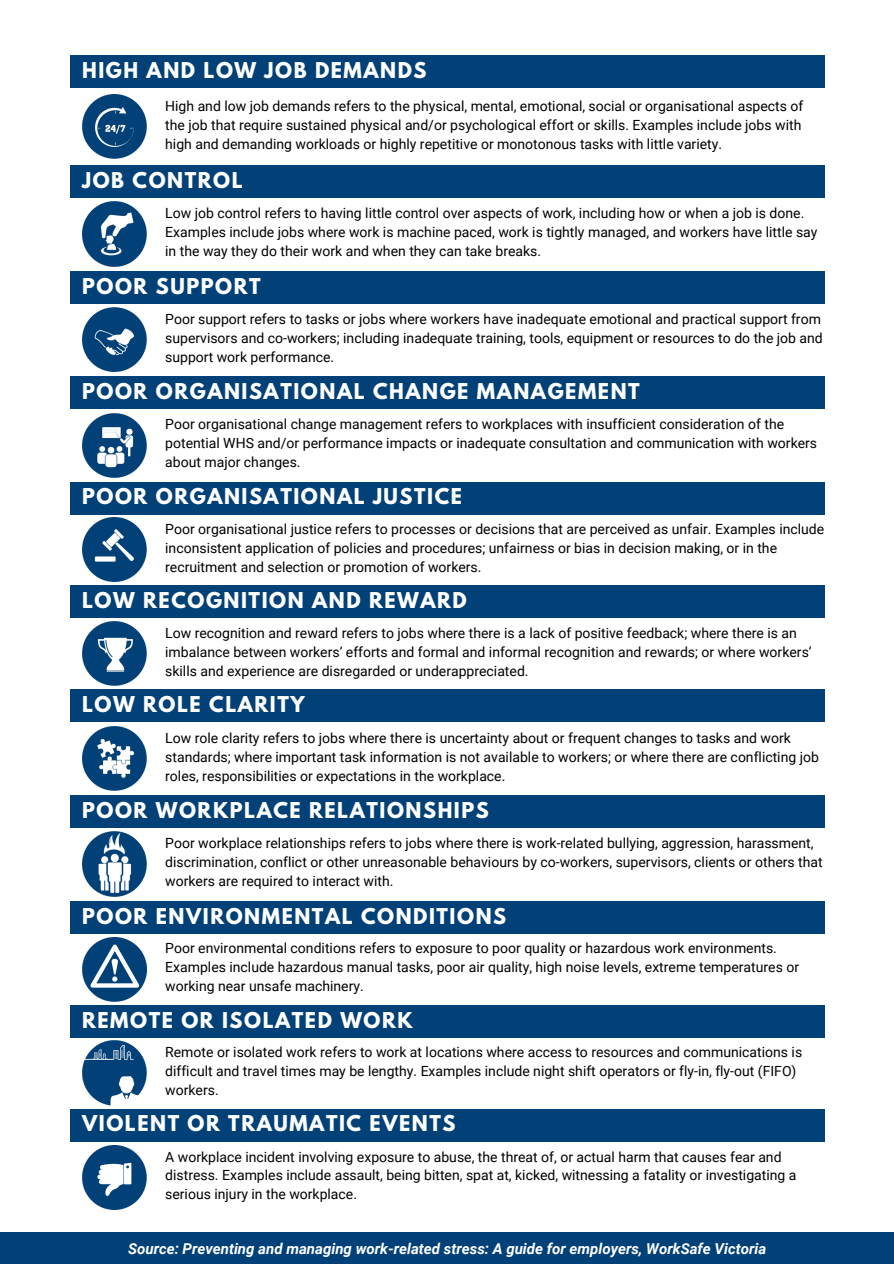
<style>
.page{position:relative;width:894px;height:1264px;background:#fff}
.page>*{position:absolute;margin:0;border:0;box-sizing:border-box;transform-origin:0 0}
.t1{font:700 19.35px "League Spartan";letter-spacing:.08em;color:#fff}
.t2{font:italic 700 15px "Roboto";color:#fff}
.t3{font:13.95px/18.9px "Roboto";color:#000}
</style>
<div class="page">
<img style="left:82px;top:202px;width:64px;height:64px">
<img style="left:82px;top:94px;width:64px;height:64px">
<img style="left:82px;top:517px;width:64px;height:64px">
<img style="left:82px;top:308px;width:64px;height:64px">
<img style="left:82px;top:413px;width:64px;height:64px">
<img style="left:82px;top:621px;width:64px;height:64px">
<img style="left:82px;top:726px;width:64px;height:64px">
<img style="left:82px;top:832px;width:64px;height:64px">
<img style="left:82px;top:937px;width:64px;height:64px">
<img style="left:82px;top:1040px;width:64px;height:64px">
<img style="left:82px;top:1145px;width:64px;height:64px">
<div style="left:70px;top:55px;width:754px;height:32px;background:#024177"></div>
<div style="left:70px;top:165px;width:754px;height:32px;background:#024177"></div>
<div style="left:70px;top:271px;width:754px;height:32px;background:#024177"></div>
<div style="left:70px;top:376px;width:754px;height:33px;background:#024177"></div>
<div style="left:70px;top:482px;width:754px;height:32px;background:#024177"></div>
<div style="left:70px;top:586px;width:754px;height:32px;background:#024177"></div>
<div style="left:70px;top:690px;width:754px;height:32px;background:#024177"></div>
<div style="left:70px;top:795px;width:754px;height:32px;background:#024177"></div>
<div style="left:70px;top:901px;width:754px;height:32px;background:#024177"></div>
<div style="left:70px;top:1005px;width:754px;height:32px;background:#024177"></div>
<div style="left:70px;top:1108px;width:754px;height:33px;background:#024177"></div>
<div style="left:0;top:1232px;width:893px;height:31px;background:#024177"></div>
<p class="t1" style="left:82px;top:60px;width:346px">HIGH AND LOW JOB DEMANDS</p>
<p class="t3" style="left:165px;top:97px;width:639px">High and low job demands refers to the physical, mental, emotional, social or organisational aspects of the job that require sustained physical and/or psychological effort or skills. Examples include jobs with high and demanding workloads or highly repetitive or monotonous tasks with little variety.</p>
<p class="t1" style="left:82px;top:170px;width:162px">JOB CONTROL</p>
<p class="t3" style="left:165px;top:204px;width:653px">Low job control refers to having little control over aspects of work, including how or when a job is done.<br>Examples include jobs where work is machine paced, work is tightly managed, and workers have little say in the way they do their work and when they can take breaks.</p>
<p class="t1" style="left:82px;top:276px;width:180px">POOR SUPPORT</p>
<p class="t3" style="left:165px;top:310px;width:659px">Poor support refers to tasks or jobs where workers have inadequate emotional and practical support from supervisors and co-workers; including inadequate training, tools, equipment or resources to do the job and support work performance.</p>
<p class="t1" style="left:82px;top:382px;width:559px">POOR ORGANISATIONAL CHANGE MANAGEMENT</p>
<p class="t3" style="left:165px;top:415px;width:653px">Poor organisational change management refers to workplaces with insufficient consideration of the potential WHS and/or performance impacts or inadequate consultation and communication with workers about major changes.</p>
<p class="t1" style="left:82px;top:487px;width:381px">POOR ORGANISATIONAL JUSTICE</p>
<p class="t3" style="left:165px;top:519px;width:660px">Poor organisational justice refers to processes or decisions that are perceived as unfair. Examples include inconsistent application of policies and procedures; unfairness or bias in decision making, or in the recruitment and selection or promotion of workers.</p>
<p class="t1" style="left:82px;top:591px;width:386px">LOW RECOGNITION AND REWARD</p>
<p class="t3" style="left:165px;top:623px;width:647px">Low recognition and reward refers to jobs where there is a lack of positive feedback; where there is an imbalance between workers’ efforts and formal and informal recognition and rewards; or where workers’ skills and experience are disregarded or underappreciated.</p>
<p class="t1" style="left:82px;top:695px;width:224px">LOW ROLE CLARITY</p>
<p class="t3" style="left:165px;top:728px;width:655px">Low role clarity refers to jobs where there is uncertainty about or frequent changes to tasks and work standards; where important task information is not available to workers; or where there are conflicting job roles, responsibilities or expectations in the workplace.</p>
<p class="t1" style="left:82px;top:800px;width:408px">POOR WORKPLACE RELATIONSHIPS</p>
<p class="t3" style="left:165px;top:834px;width:658px">Poor workplace relationships refers to jobs where there is work-related bullying, aggression, harassment, discrimination, conflict or other unreasonable behaviours by co-workers, supervisors, clients or others that workers are required to interact with.</p>
<p class="t1" style="left:82px;top:906px;width:425px">POOR ENVIRONMENTAL CONDITIONS</p>
<p class="t3" style="left:165px;top:939px;width:635px">Poor environmental conditions refers to exposure to poor quality or hazardous work environments.<br>Examples include hazardous manual tasks, poor air quality, high noise levels, extreme temperatures or working near unsafe machinery.</p>
<p class="t1" style="left:82px;top:1010px;width:332px">REMOTE OR ISOLATED WORK</p>
<p class="t3" style="left:165px;top:1042px;width:638px">Remote or isolated work refers to work at locations where access to resources and communications is difficult and travel times may be lengthy. Examples include night shift operators or fly-in, fly-out (FIFO) workers.</p>
<p class="t1" style="left:82px;top:1113px;width:374px">VIOLENT OR TRAUMATIC EVENTS</p>
<p class="t3" style="left:165px;top:1147px;width:632px">A workplace incident involving exposure to abuse, the threat of, or actual harm that causes fear and distress. Examples include assault, being bitten, spat at, kicked, witnessing a fatality or investigating a serious injury in the workplace.</p>
<p class="t2" style="left:128px;top:1239px;width:639px">Source: Preventing and managing work-related stress: A guide for employers, WorkSafe Victoria</p>
</div>
